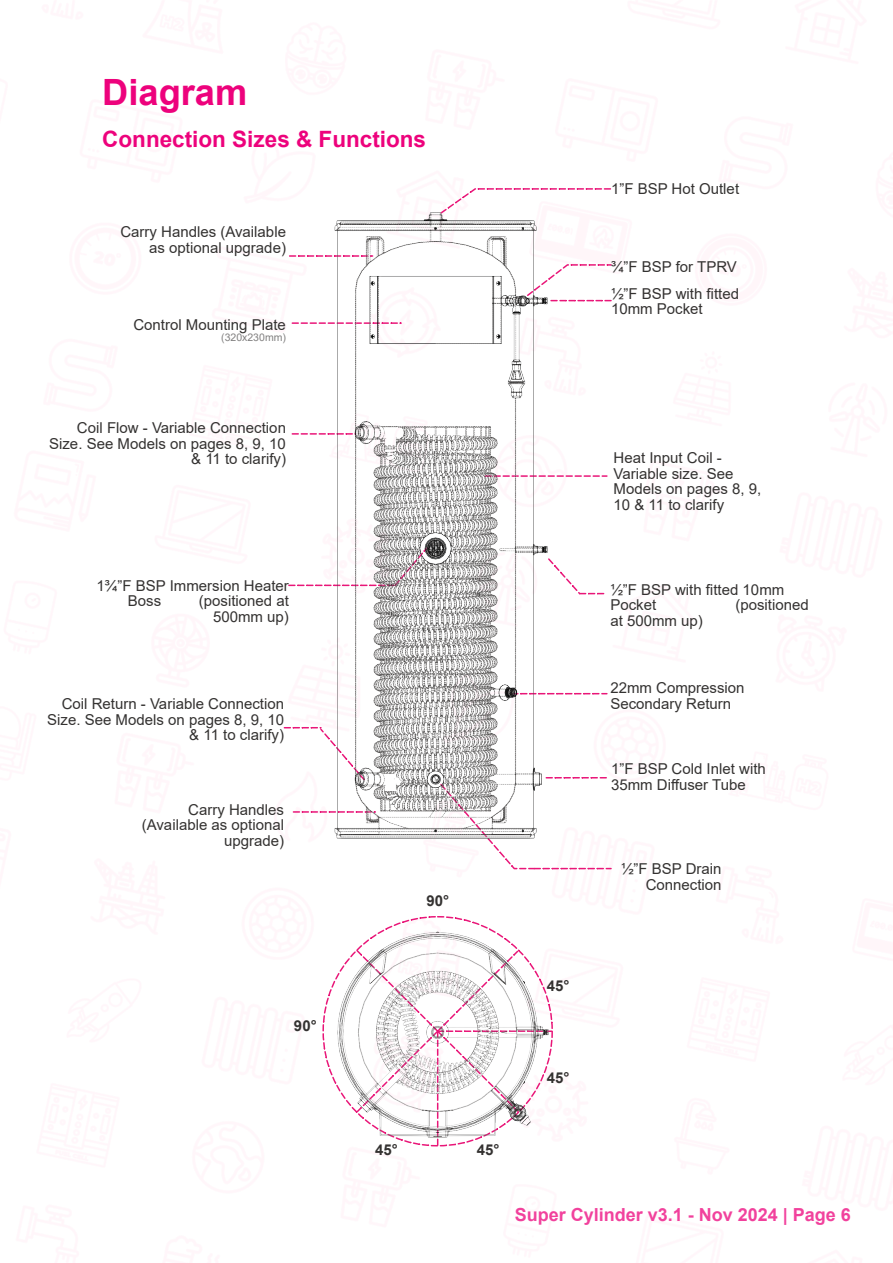
<style>
.page{position:relative;width:893px;height:1263px;background:#fff}
.page>*{position:absolute;margin:0;border:0;box-sizing:border-box;transform-origin:0 0}
.t1{font:700 36.15px "Arial";color:#ed027c}
.t2{font:700 22.5px "Arial";color:#ed027c}
.t3{font:700 18px "Arial";color:rgb(237 2 124/.75)}
.t4{font:15px/15.5px "Arial";color:#343231}
.t5{font:700 15px "Arial";color:#343231}
.t6{font:10.5px "Arial";color:#818080}
</style>
<div class="page">
<svg style="left:439px;top:188px;width:172px;height:25px"></svg>
<svg style="left:292px;top:433px;width:42px;height:2px"></svg>
<svg style="left:292px;top:322px;width:42px;height:2px"></svg>
<svg style="left:290px;top:255px;width:43px;height:2px"></svg>
<svg style="left:548px;top:693px;width:59px;height:1px"></svg>
<svg style="left:293px;top:811px;width:41px;height:2px"></svg>
<svg style="left:548px;top:264px;width:64px;height:37px"></svg>
<svg style="left:284px;top:727px;width:50px;height:19px"></svg>
<svg style="left:289px;top:584px;width:45px;height:3px"></svg>
<svg style="left:548px;top:558px;width:56px;height:37px"></svg>
<svg style="left:392px;top:1003px;width:160px;height:143px"></svg>
<svg style="left:439px;top:777px;width:172px;height:93px"></svg>
<svg style="left:548px;top:475px;width:59px;height:2px"></svg>
<img style="left:334px;top:213px;width:214px;height:625px">
<img style="left:338px;top:931px;width:211px;height:206px">
<h1 class="t1" style="left:102px;top:79px;width:146px">Diagram</h1>
<h2 class="t2" style="left:102px;top:130px;width:325px">Connection Sizes &amp; Functions</h2>
<p class="t4" style="left:120px;top:225px;width:167px;text-align:right">Carry Handles (Available as optional upgrade)</p>
<p class="t4" style="left:133px;top:319px;width:154px">Control Mounting Plate</p>
<p class="t6" style="left:221px;top:333px;width:66px">(320x230mm)</p>
<p class="t4" style="left:611px;top:183px;width:130px">1”F BSP Hot Outlet</p>
<p class="t4" style="left:611px;top:261px;width:127px">¾”F BSP for TPRV</p>
<p class="t4" style="left:611px;top:287px;width:130px">½”F BSP with fitted<br>10mm Pocket</p>
<p class="t4" style="left:49px;top:422px;width:238px;text-align:right">Coil Flow - Variable Connection<br>Size. See Models on pages 8, 9, 10 &amp; 11 to clarify)</p>
<p class="t4" style="left:128px;top:579px;width:162px;text-indent:-31px">1¾”F BSP Immersion Heater<br>Boss</p>
<p class="t4" style="left:199px;top:594px;width:92px;text-align:right">(positioned at<br>500mm up)</p>
<p class="t4" style="left:47px;top:698px;width:238px;text-align:right">Coil Return - Variable Connection<br>Size. See Models on pages 8, 9, 10 &amp; 11 to clarify)</p>
<p class="t4" style="left:142px;top:803px;width:144px;text-align:right">Carry Handles (Available as optional upgrade)</p>
<p class="t5" style="left:294px;top:1020px;width:24px">90°</p>
<p class="t5" style="left:426px;top:894px;width:24px">90°</p>
<p class="t5" style="left:547px;top:980px;width:24px">45°</p>
<p class="t4" style="left:614px;top:452px;width:149px">Heat Input Coil -<br>Variable size. See<br>Models on pages 8, 9,<br>10 &amp; 11 to clarify</p>
<p class="t4" style="left:610px;top:583px;width:175px">½”F BSP with fitted 10mm<br>Pocket</p>
<p class="t4" style="left:735px;top:598px;width:75px">(positioned</p>
<p class="t4" style="left:610px;top:614px;width:94px">at 500mm up)</p>
<p class="t4" style="left:610px;top:682px;width:136px">22mm Compression<br>Secondary Return</p>
<p class="t4" style="left:611px;top:763px;width:156px">1”F BSP Cold Inlet with<br>35mm Diffuser Tube</p>
<p class="t4" style="left:621px;top:863px;width:102px;text-align:right">½”F BSP Drain<br>Connection</p>
<p class="t5" style="left:375px;top:1144px;width:24px">45°</p>
<p class="t5" style="left:547px;top:1071px;width:24px">45°</p>
<p class="t5" style="left:477px;top:1144px;width:24px">45°</p>
<p class="t3" style="left:515px;top:1208px;width:338px">Super Cylinder v3.1 - Nov 2024 | Page 6</p>
</div>
